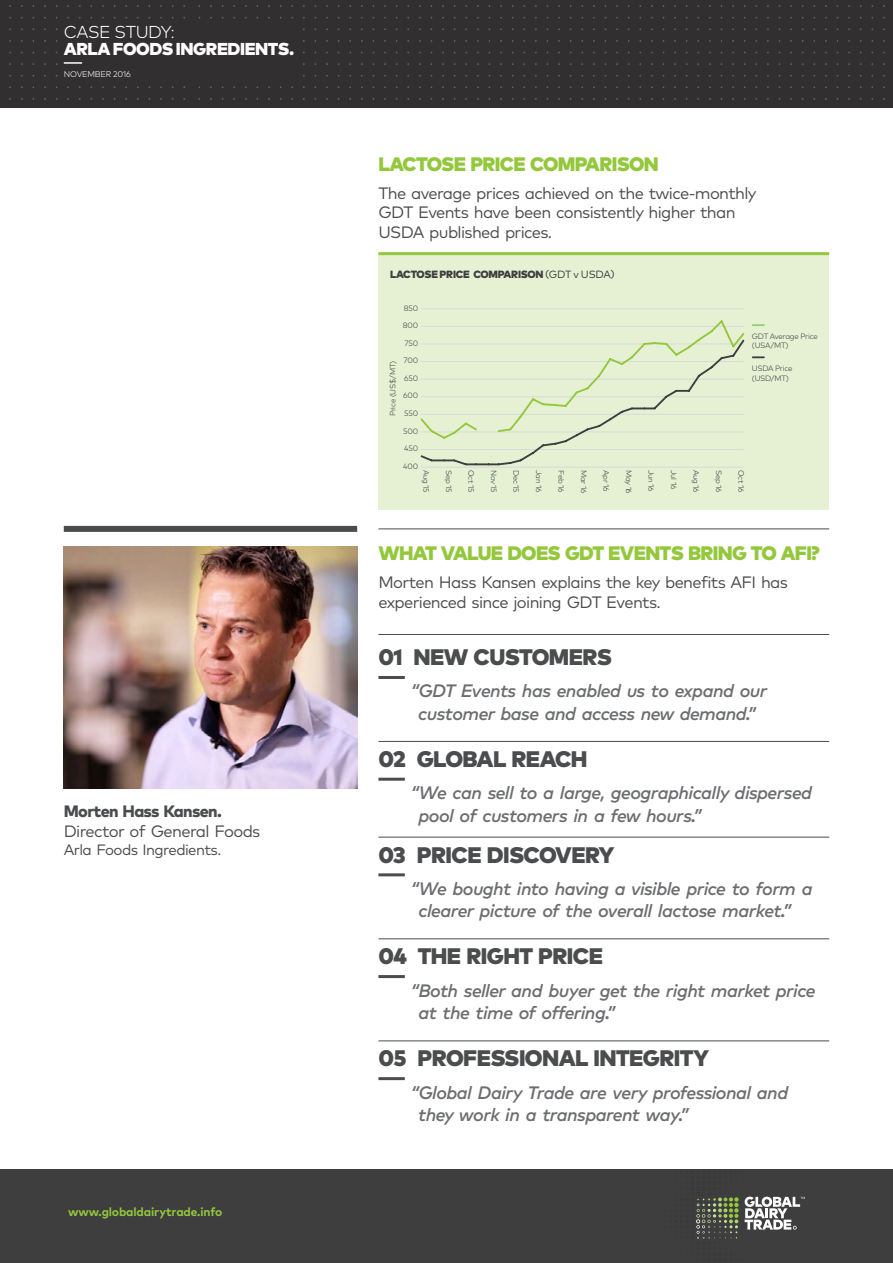
<style>
.page{position:relative;width:893px;height:1263px;background:#fff}
.page>*{position:absolute;margin:0;border:0;box-sizing:border-box;transform-origin:0 0}
.Text_13pt_Black_CAPS{font:900 22.5px "Mark OT";letter-spacing:-.025em;color:#4b4c4d}
.Text_13pt_Black_CAPS-2{font:900 19.5px "Mark OT";letter-spacing:-.035em;color:#94c83c}
.Text_13pt_Black_CAPS-3{font:italic 500 18px/22.5px "Mark OT";letter-spacing:-.03em;color:#6c6d70}
.Text_12_5pt_ExtraLig{font:900 17.25px/16.5px "Mark OT";letter-spacing:-.025em;color:#fff}
.Text_13pt_Black_CAPS-4{font:16.5px/19.5px "Mark OT";letter-spacing:-.04em;color:#4b4c4d}
.Text_13pt_Black_CAPS-5{font:15px "Mark OT";letter-spacing:-.04em;color:#4b4c4d}
.Text_7pt_pg_descript{font:700 12px "Mark OT";letter-spacing:-.01em;color:#94c83c}
.t1{font:900 10.5px "Mark OT";letter-spacing:-.025em;color:#3e3e3f}
.Text_12_5pt_ExtraLig-2{font:300 8.25px "Mark OT";letter-spacing:-.025em;color:#fff}
.t2{font:300 7.8px/9.3px "Mark OT";letter-spacing:-.04em;color:#3e3e3f}
.s1{font-weight:300}
.s2{font-weight:800}
.s3{font-weight:400}
</style>
<div class="page">
<div style="left:0;top:0;width:705px;height:107px;background:#312f30"></div>
<div style="left:189px;top:0;width:704px;height:107px;background:#312f30"></div>
<svg style="left:183px;top:5px;width:516px;height:2px"></svg>
<svg style="left:183px;top:17px;width:516px;height:2px"></svg>
<svg style="left:303px;top:28px;width:396px;height:2px"></svg>
<svg style="left:303px;top:40px;width:396px;height:2px"></svg>
<svg style="left:303px;top:51px;width:396px;height:3px"></svg>
<svg style="left:303px;top:63px;width:396px;height:2px"></svg>
<svg style="left:303px;top:75px;width:396px;height:2px"></svg>
<svg style="left:183px;top:86px;width:516px;height:2px"></svg>
<svg style="left:183px;top:98px;width:516px;height:2px"></svg>
<div style="left:64px;top:526px;width:293px;height:6px;background:#4b4c4d"></div>
<hr style="left:378px;top:634px;width:451px;height:1px;background:#4b4c4d">
<hr style="left:378px;top:528px;width:451px;height:1px;background:#4b4c4d">
<hr style="left:378px;top:741px;width:451px;height:1px;background:#4b4c4d">
<hr style="left:378px;top:837px;width:451px;height:1px;background:#4b4c4d">
<hr style="left:378px;top:938px;width:451px;height:1px;background:#4b4c4d">
<hr style="left:378px;top:1040px;width:451px;height:1px;background:#4b4c4d">
<img style="left:64px;top:546px;width:293px;height:243px">
<hr style="left:378px;top:676px;width:27px;height:3px;background:#4b4c4d">
<hr style="left:378px;top:778px;width:27px;height:3px;background:#4b4c4d">
<hr style="left:378px;top:873px;width:27px;height:3px;background:#4b4c4d">
<hr style="left:378px;top:975px;width:27px;height:3px;background:#4b4c4d">
<hr style="left:378px;top:1077px;width:27px;height:3px;background:#4b4c4d">
<div style="left:0;top:1169px;width:893px;height:94px;background:#3e3e3f"></div>
<svg style="left:787px;top:1197px;width:18px;height:10px"></svg>
<svg style="left:787px;top:1220px;width:10px;height:9px"></svg>
<svg style="left:696px;top:1196px;width:91px;height:43px"></svg>
<div style="left:378px;top:253px;width:451px;height:256px;background:#e6f1d4"></div>
<hr style="left:378px;top:252px;width:451px;height:3px;background:#94c83c">
<hr style="left:421px;top:308px;width:323px;height:1px;background:#d7d9d8">
<hr style="left:421px;top:467px;width:323px;height:1px;background:#d7d9d8">
<svg style="left:421px;top:320px;width:323px;height:146px"></svg>
<svg style="left:753px;top:324px;width:11px;height:2px"></svg>
<svg style="left:753px;top:356px;width:11px;height:2px"></svg>
<svg style="left:64px;top:62px;width:18px;height:2px"></svg>
<p class="Text_12_5pt_ExtraLig" style="left:64px;top:23px;width:232px"><span class="s1">CASE STUDY:<br></span>ARLA FOODS INGREDIENTS.</p>
<p class="Text_12_5pt_ExtraLig-2" style="left:64px;top:70px;width:69px">NOVEMBER 2016</p>
<p class="Text_13pt_Black_CAPS-4" style="left:64px;top:802px;width:198px"><span class="s2">Morten Hass Kansen.<br></span>Director of General Foods</p>
<p class="Text_13pt_Black_CAPS-5" style="left:64px;top:840px;width:159px">Arla Foods Ingredients.</p>
<p class="Text_7pt_pg_descript" style="left:68px;top:1204px;width:156px">www.globaldairytrade.info</p>
<p class="Text_13pt_Black_CAPS-2" style="left:378px;top:151px;width:282px">LACTOSE PRICE COMPARISON</p>
<p class="Text_13pt_Black_CAPS-4" style="left:378px;top:183px;width:380px">The average prices achieved on the twice-monthly<br>GDT Events have been consistently higher than<br>USDA published prices.</p>
<p class="t1" style="left:390px;top:268px;width:226px">LACTOSE PRICE COMPARISON <span class="s3">(GDT v USDA)</span></p>
<p class="t2" style="left:404px;top:303px;width:16px">850</p>
<p class="t2" style="left:403px;top:321px;width:17px">800</p>
<p class="t2" style="left:405px;top:338px;width:15px">750</p>
<p class="t2" style="left:404px;top:356px;width:16px">700</p>
<p class="t2" style="left:404px;top:373px;width:15px">650</p>
<p class="t2" style="left:403px;top:391px;width:16px">600</p>
<p class="t2" style="left:404px;top:409px;width:15px">550</p>
<p class="t2" style="left:403px;top:426px;width:17px">500</p>
<p class="t2" style="left:404px;top:444px;width:15px">450</p>
<p class="t2" style="left:403px;top:461px;width:17px">400</p>
<p class="t2" style="left:388px;top:416px;width:57px;rotate:-90deg">Price (US$/MT)</p>
<p class="t2" style="left:431px;top:470px;width:24px;rotate:90deg">Aug 15</p>
<p class="t2" style="left:453px;top:470px;width:24px;rotate:90deg">Sep 15</p>
<p class="t2" style="left:476px;top:470px;width:24px;rotate:90deg">Oct 15</p>
<p class="t2" style="left:498px;top:470px;width:24px;rotate:90deg">Nov 15</p>
<p class="t2" style="left:521px;top:470px;width:24px;rotate:90deg">Dec 15</p>
<p class="t2" style="left:543px;top:470px;width:23px;rotate:90deg">Jan 16</p>
<p class="t2" style="left:566px;top:470px;width:24px;rotate:90deg">Feb 16</p>
<p class="t2" style="left:588px;top:470px;width:25px;rotate:90deg">Mar 16</p>
<p class="t2" style="left:611px;top:470px;width:23px;rotate:90deg">Apr 16</p>
<p class="t2" style="left:633px;top:470px;width:25px;rotate:90deg">May 16</p>
<p class="t2" style="left:656px;top:470px;width:23px;rotate:90deg">Jun 16</p>
<p class="t2" style="left:678px;top:470px;width:20px;rotate:90deg">Jul 16</p>
<p class="t2" style="left:701px;top:470px;width:24px;rotate:90deg">Aug 16</p>
<p class="t2" style="left:723px;top:470px;width:24px;rotate:90deg">Sep 16</p>
<p class="t2" style="left:746px;top:470px;width:24px;rotate:90deg">Oct 16</p>
<p class="t2" style="left:752px;top:332px;width:67px">GDT Average Price (USA/MT)</p>
<p class="t2" style="left:752px;top:364px;width:42px">USDA Price (USD/MT)</p>
<p class="Text_13pt_Black_CAPS-2" style="left:378px;top:541px;width:443px">WHAT VALUE DOES GDT EVENTS BRING TO AFI?</p>
<p class="Text_13pt_Black_CAPS-4" style="left:378px;top:573px;width:411px">Morten Hass Kansen explains the key benefits AFI has experienced since joining GDT Events.</p>
<p class="Text_13pt_Black_CAPS" style="left:378px;top:642px;width:235px">01 NEW CUSTOMERS</p>
<p class="Text_13pt_Black_CAPS-3" style="left:411px;top:679px;width:358px;text-align:center">“GDT Events has enabled us to expand our customer base and access new demand.”</p>
<p class="Text_13pt_Black_CAPS" style="left:378px;top:744px;width:211px">02 GLOBAL REACH</p>
<p class="Text_13pt_Black_CAPS-3" style="left:419px;top:781px;width:395px;text-indent:-8px">“We can sell to a large, geographically dispersed pool of customers in a few hours.”</p>
<p class="Text_13pt_Black_CAPS" style="left:378px;top:840px;width:238px">03 PRICE DISCOVERY</p>
<p class="Text_13pt_Black_CAPS-3" style="left:419px;top:877px;width:396px;text-indent:-8px">“We bought into having a visible price to form a clearer picture of the overall lactose market.”</p>
<p class="Text_13pt_Black_CAPS" style="left:378px;top:941px;width:226px">04 THE RIGHT PRICE</p>
<p class="Text_13pt_Black_CAPS-3" style="left:418px;top:978px;width:399px;text-indent:-7px">“Both seller and buyer get the right market price at the time of offering.”</p>
<p class="Text_13pt_Black_CAPS" style="left:378px;top:1043px;width:332px">05 PROFESSIONAL INTEGRITY</p>
<p class="Text_13pt_Black_CAPS-3" style="left:418px;top:1080px;width:371px;text-indent:-7px">“Global Dairy Trade are very professional and they work in a transparent way.”</p>
</div>
